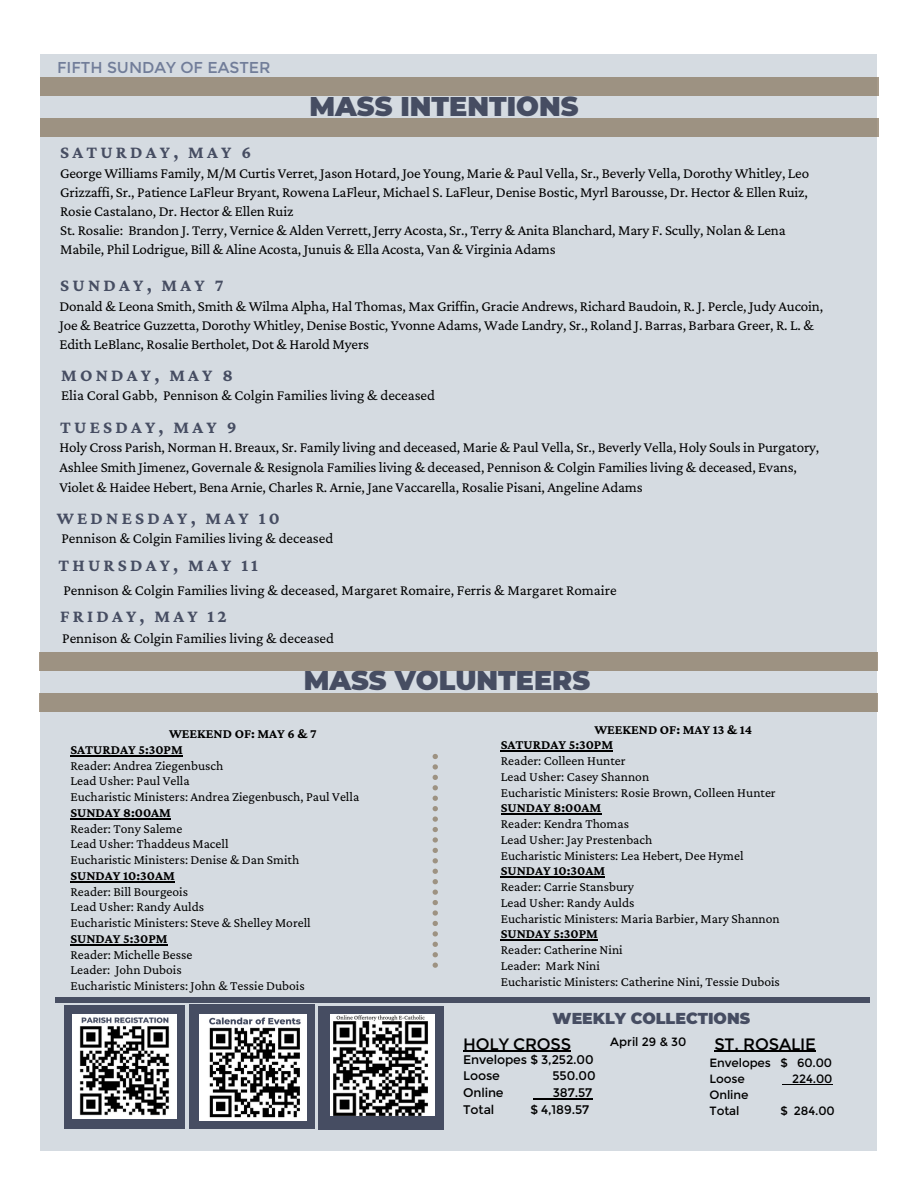
<style>
.page{position:relative;width:918px;height:1188px;background:#fff}
.page>*{position:absolute;margin:0;border:0;box-sizing:border-box;transform-origin:0 0}
.t1{font:900 27px "Montserrat";color:#464d62}
.t2{font:700 18px "Crimson Pro";letter-spacing:.18em;color:#464d62}
.t3{font:16.5px "Montserrat";letter-spacing:-.01em;color:#000}
.t4{font:15.75px "Montserrat";color:#717d99}
.t5{font:900 15.75px "Montserrat";color:#464d62}
.t6{font:15px/19.2px "Crimson Pro";letter-spacing:-.01em;color:#000}
.t7{font:13.5px/15.8px "Crimson Pro";color:#000}
.t8{font:700 13.5px/15.8px "Crimson Pro";color:#000}
.t9{font:12.45px/16.6px "Montserrat";letter-spacing:-.01em;color:#000}
.t10{font:12px/15.9px "Montserrat";letter-spacing:-.01em;color:#000}
</style>
<div class="page">
<div style="left:40px;top:55px;width:837px;height:1096px;background:#d5dbe1"></div>
<div style="left:56px;top:997px;width:814px;height:6px;background:#464d62"></div>
<div style="left:40px;top:118px;width:838px;height:18px;background:#9d9282"></div>
<div style="left:40px;top:77px;width:838px;height:19px;background:#9d9282"></div>
<div style="left:64px;top:1005px;width:121px;height:124px;background:#464d62"></div>
<img style="left:72px;top:1014px;width:105px;height:105px">
<div style="left:189px;top:1005px;width:125px;height:124px;background:#464d62"></div>
<img style="left:199px;top:1014px;width:107px;height:107px">
<hr style="left:463px;top:1051px;width:108px;height:1px;background:#000">
<svg style="left:533px;top:1098px;width:20px;height:1px"></svg>
<hr style="left:553px;top:1098px;width:39px;height:1px;background:#000">
<hr style="left:714px;top:1051px;width:102px;height:1px;background:#000">
<hr style="left:792px;top:1084px;width:40px;height:1px;background:#000">
<div style="left:319px;top:1006px;width:125px;height:124px;background:#464d62"></div>
<img style="left:331px;top:1014px;width:104px;height:101px">
<svg style="left:433px;top:754px;width:5px;height:36px"></svg>
<svg style="left:433px;top:796px;width:5px;height:67px"></svg>
<svg style="left:433px;top:869px;width:5px;height:15px"></svg>
<svg style="left:433px;top:890px;width:5px;height:46px"></svg>
<svg style="left:433px;top:942px;width:5px;height:15px"></svg>
<svg style="left:433px;top:963px;width:5px;height:5px"></svg>
<hr style="left:501px;top:751px;width:112px;height:1px;background:#000">
<hr style="left:501px;top:814px;width:100px;height:1px;background:#000">
<hr style="left:501px;top:877px;width:104px;height:1px;background:#000">
<hr style="left:501px;top:940px;width:97px;height:1px;background:#000">
<div style="left:39px;top:694px;width:839px;height:17px;background:#9d9282"></div>
<div style="left:39px;top:652px;width:839px;height:19px;background:#9d9282"></div>
<hr style="left:70px;top:755px;width:113px;height:1px;background:#000">
<hr style="left:70px;top:818px;width:101px;height:1px;background:#000">
<hr style="left:70px;top:881px;width:105px;height:1px;background:#000">
<hr style="left:70px;top:944px;width:98px;height:1px;background:#000">
<p class="t4" style="left:57px;top:58px;width:215px">FIFTH SUNDAY OF EASTER</p>
<p class="t2" style="left:60px;top:142px;width:193px">SATURDAY, MAY 6</p>
<h1 class="t1" style="left:309px;top:90px;width:271px">MASS INTENTIONS</h1>
<p class="t6" style="left:60px;top:163px;width:750px">George Williams Family, M/M Curtis Verret, Jason Hotard, Joe Young, Marie &amp; Paul Vella, Sr., Beverly Vella, Dorothy Whitley, Leo Grizzaffi, Sr., Patience LaFleur Bryant, Rowena LaFleur, Michael S. LaFleur, Denise Bostic, Myrl Barousse, Dr. Hector &amp; Ellen Ruiz, Rosie Castalano, Dr. Hector &amp; Ellen Ruiz<br>St. Rosalie: Brandon J. Terry, Vernice &amp; Alden Verrett, Jerry Acosta, Sr., Terry &amp; Anita Blanchard, Mary F. Scully, Nolan &amp; Lena Mabile, Phil Lodrigue, Bill &amp; Aline Acosta, Junuis &amp; Ella Acosta, Van &amp; Virginia Adams</p>
<p class="t2" style="left:60px;top:275px;width:165px">SUNDAY, MAY 7</p>
<p class="t6" style="left:59px;top:297px;width:765px">Donald &amp; Leona Smith, Smith &amp; Wilma Alpha, Hal Thomas, Max Griffin, Gracie Andrews, Richard Baudoin, R. J. Percle, Judy Aucoin,<br>Joe &amp; Beatrice Guzzetta, Dorothy Whitley, Denise Bostic, Yvonne Adams, Wade Landry, Sr., Roland J. Barras, Barbara Greer, R. L. &amp;<br>Edith LeBlanc, Rosalie Bertholet, Dot &amp; Harold Myers</p>
<p class="t2" style="left:61px;top:365px;width:173px">MONDAY, MAY 8</p>
<p class="t2" style="left:60px;top:416px;width:178px">TUESDAY, MAY 9</p>
<p class="t6" style="left:59px;top:437px;width:762px;line-height:20.2px">Holy Cross Parish, Norman H. Breaux, Sr. Family living and deceased, Marie &amp; Paul Vella, Sr., Beverly Vella, Holy Souls in Purgatory,<br>Ashlee Smith Jimenez, Governale &amp; Resignola Families living &amp; deceased, Pennison &amp; Colgin Families living &amp; deceased, Evans,<br>Violet &amp; Haidee Hebert, Bena Arnie, Charles R. Arnie, Jane Vaccarella, Rosalie Pisani, Angeline Adams</p>
<p class="t2" style="left:57px;top:508px;width:224px">WEDNESDAY, MAY 10</p>
<p class="t6" style="left:61px;top:385px;width:375px">Elia Coral Gabb, Pennison &amp; Colgin Families living &amp; deceased</p>
<p class="t6" style="left:61px;top:528px;width:273px">Pennison &amp; Colgin Families living &amp; deceased</p>
<p class="t2" style="left:58px;top:555px;width:201px">THURSDAY, MAY 11</p>
<p class="t2" style="left:60px;top:606px;width:168px">FRIDAY, MAY 12</p>
<p class="t6" style="left:62px;top:629px;width:273px">Pennison &amp; Colgin Families living &amp; deceased</p>
<p class="t6" style="left:63px;top:580px;width:555px">Pennison &amp; Colgin Families living &amp; deceased, Margaret Romaire, Ferris &amp; Margaret Romaire</p>
<h1 class="t1" style="left:304px;top:664px;width:288px">MASS VOLUNTEERS</h1>
<p class="t8" style="left:70px;top:726px;width:248px;text-indent:99px">WEEKEND OF: MAY 6 &amp; 7<br>SATURDAY 5:30PM</p>
<p class="t7" style="left:70px;top:757px;width:290px">Reader: Andrea Ziegenbusch<br>Lead Usher: Paul Vella<br>Eucharistic Ministers: Andrea Ziegenbusch, Paul Vella</p>
<p class="t8" style="left:70px;top:804px;width:102px">SUNDAY 8:00AM</p>
<p class="t7" style="left:70px;top:820px;width:230px">Reader: Tony Saleme<br>Lead Usher: Thaddeus Macell<br>Eucharistic Ministers: Denise &amp; Dan Smith</p>
<p class="t8" style="left:70px;top:867px;width:106px">SUNDAY 10:30AM</p>
<p class="t7" style="left:70px;top:883px;width:242px">Reader: Bill Bourgeois<br>Lead Usher: Randy Aulds<br>Eucharistic Ministers: Steve &amp; Shelley Morell</p>
<p class="t8" style="left:70px;top:930px;width:99px">SUNDAY 5:30PM</p>
<p class="t7" style="left:70px;top:946px;width:236px">Reader: Michelle Besse<br>Leader: John Dubois<br>Eucharistic Ministers: John &amp; Tessie Dubois</p>
<p class="t8" style="left:501px;top:721px;width:253px;text-indent:94px">WEEKEND OF: MAY 13 &amp; 14<br>SATURDAY 5:30PM</p>
<p class="t7" style="left:501px;top:753px;width:277px">Reader: Colleen Hunter<br>Lead Usher: Casey Shannon<br>Eucharistic Ministers: Rosie Brown, Colleen Hunter</p>
<p class="t8" style="left:501px;top:800px;width:102px">SUNDAY 8:00AM</p>
<p class="t7" style="left:501px;top:816px;width:244px">Reader: Kendra Thomas<br>Lead Usher: Jay Prestenbach<br>Eucharistic Ministers: Lea Hebert, Dee Hymel</p>
<p class="t8" style="left:501px;top:863px;width:106px">SUNDAY 10:30AM</p>
<p class="t7" style="left:501px;top:879px;width:281px">Reader: Carrie Stansbury<br>Lead Usher: Randy Aulds<br>Eucharistic Ministers: Maria Barbier, Mary Shannon</p>
<p class="t8" style="left:501px;top:926px;width:99px">SUNDAY 5:30PM</p>
<p class="t7" style="left:501px;top:942px;width:281px">Reader: Catherine Nini<br>Leader: Mark Nini<br>Eucharistic Ministers: Catherine Nini, Tessie Dubois</p>
<p class="t5" style="left:553px;top:1009px;width:199px">WEEKLY COLLECTIONS</p>
<p class="t3" style="left:463px;top:1034px;width:109px">HOLY CROSS</p>
<p class="t9" style="left:463px;top:1051px;width:132px">Envelopes $ 3,252.00<br>Loose</p>
<p class="t10" style="left:610px;top:1034px;width:78px">April 29 &amp; 30</p>
<p class="t3" style="left:714px;top:1034px;width:103px">ST. ROSALIE</p>
<p class="t10" style="left:710px;top:1055px;width:124px">Envelopes $ 60.00<br>Loose</p>
<p class="t9" style="left:553px;top:1068px;width:45px">550.00</p>
<p class="t10" style="left:792px;top:1071px;width:42px">224.00</p>
<p class="t9" style="left:463px;top:1084px;width:42px">Online</p>
<p class="t9" style="left:553px;top:1084px;width:41px">387.57</p>
<p class="t9" style="left:463px;top:1101px;width:33px">Total</p>
<p class="t9" style="left:530px;top:1101px;width:60px">$ 4,189.57</p>
<p class="t10" style="left:710px;top:1087px;width:40px">Online<br>Total</p>
<p class="t10" style="left:780px;top:1103px;width:56px">$ 284.00</p>
</div>
